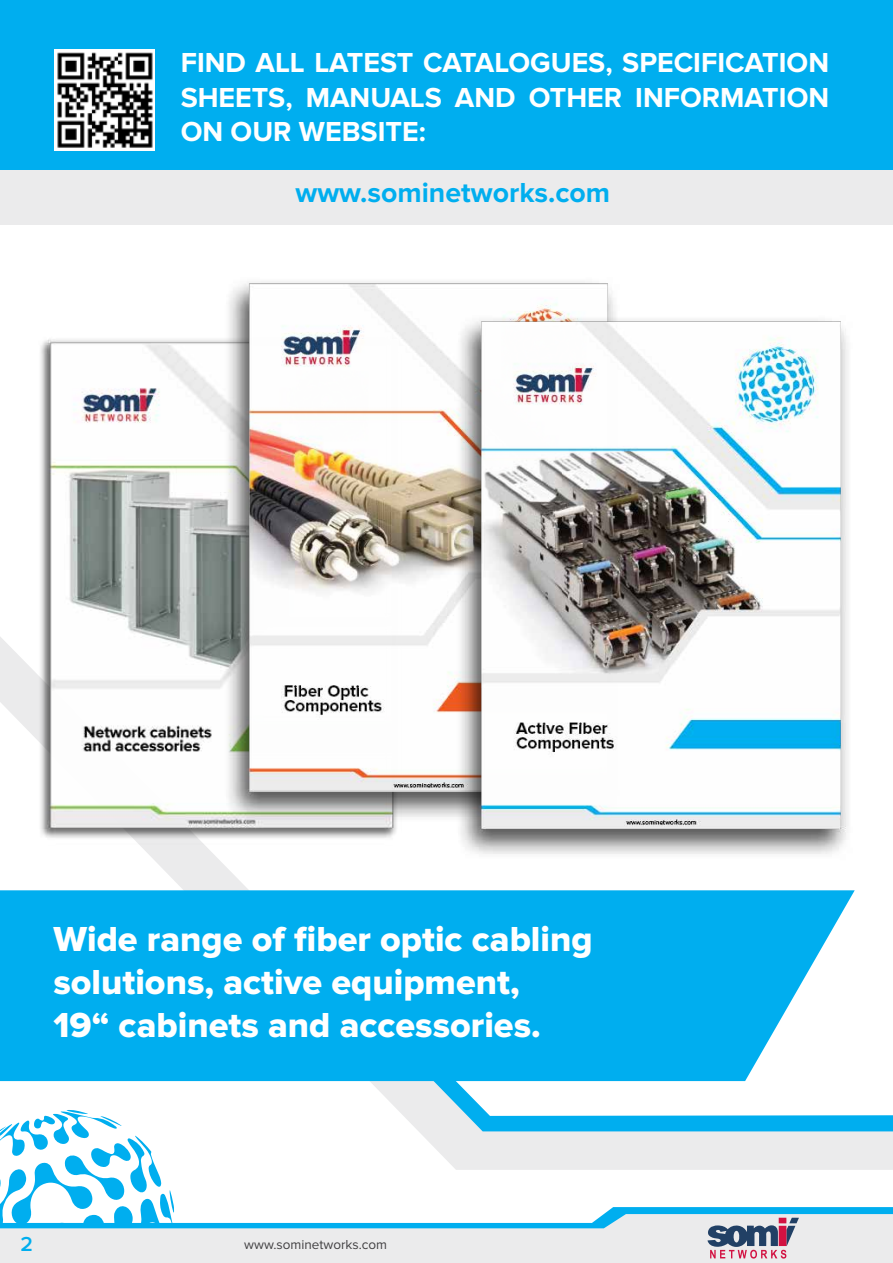
<style>
.page{position:relative;width:893px;height:1263px;background:#fff}
.page>*{position:absolute;margin:0;border:0;box-sizing:border-box;transform-origin:0 0}
.t1{font:36px/43.2px "Proxima Nova Extrabld";color:#fff}
.t2{font:700 28.5px/34.2px "Proxima Nova";color:#fff;text-align:justify}
.t3{font:700 28.5px "Proxima Nova";color:#00aeef}
.t4{font:600 21px "Proxima Nova";color:#00aeef}
.t5{font:13.5px "Proxima Nova";color:#414042}
</style>
<div class="page">
<svg style="left:0;top:1170px;width:893px;height:93px"></svg>
<div style="left:0;top:0;width:893px;height:223px;background:#00aeef"></div>
<div style="left:0;top:170px;width:893px;height:54px;background:#ebebec"></div>
<svg style="left:0;top:637px;width:893px;height:533px"></svg>
<svg style="left:323px;top:967px;width:570px;height:164px"></svg>
<div style="left:0;top:890px;width:855px;height:191px;background:#00aeef"></div>
<img style="left:54px;top:50px;width:100px;height:100px">
<img style="left:23px;top:339px;width:392px;height:515px">
<img style="left:214px;top:281px;width:371px;height:553px">
<img style="left:446px;top:282px;width:418px;height:589px">
<p class="t2" style="left:181px;top:46px;width:650px">FIND ALL LATEST CATALOGUES, SPECIFICATION SHEETS, MANUALS AND OTHER INFORMATION ON OUR WEBSITE:</p>
<p class="t3" style="left:295px;top:177px;width:316px">www.sominetworks.com</p>
<p class="t1" style="left:53px;top:918px;width:541px">Wide range of fiber optic cabling solutions, active equipment,<br>19“ cabinets and accessories.</p>
<p class="t4" style="left:20px;top:1232px;width:14px">2</p>
<p class="t5" style="left:244px;top:1237px;width:144px">www.sominetworks.com</p>
</div>
